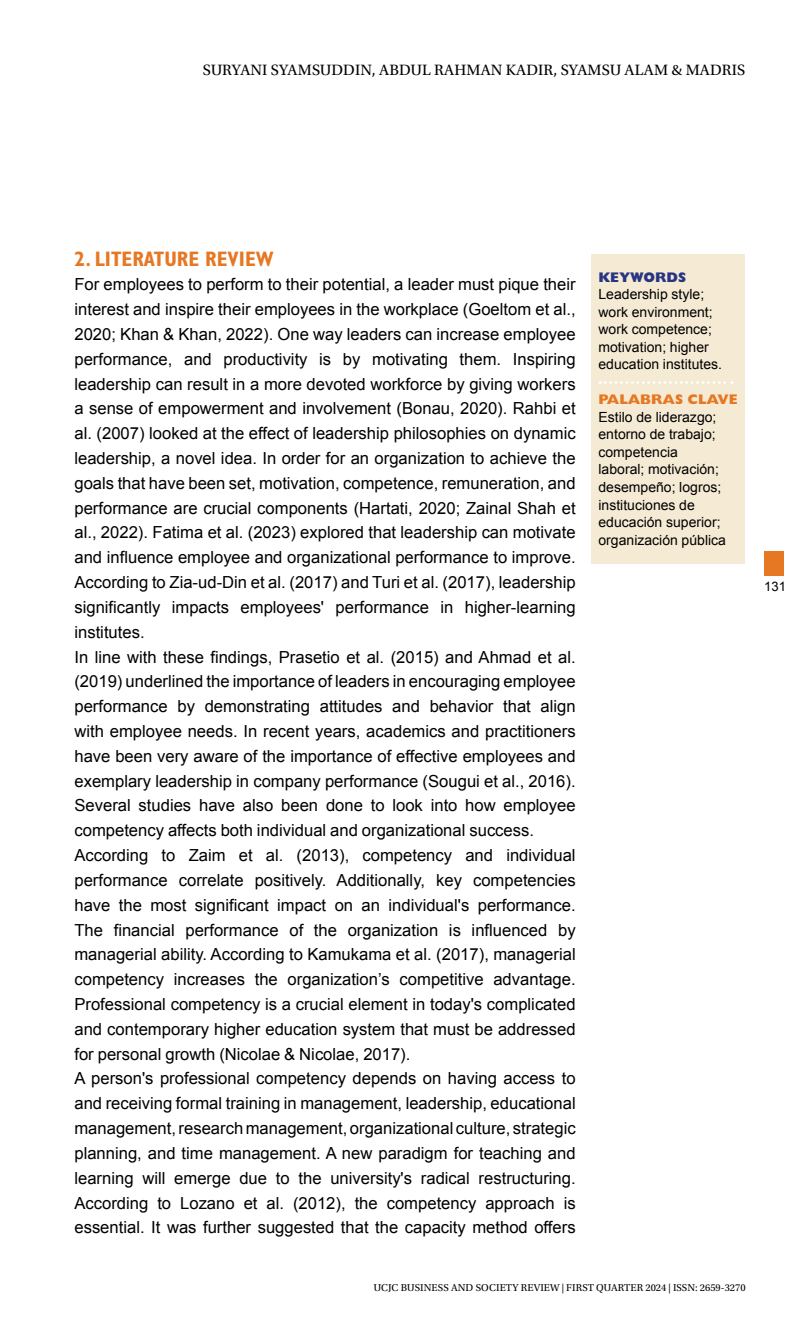
<style>
.page{position:relative;width:809px;height:1340px;background:#fff}
.page>*{position:absolute;margin:0;border:0;box-sizing:border-box;transform-origin:0 0}
.t1{font:700 condensed 21px "Gill Sans Std";color:#e67824}
.t2{font:16.62px/24.8px "Arial";color:#000}
.t3{font:15.75px "Utopia Std";letter-spacing:.01em;color:#000}
.t4{font:14px/17.5px "Arial";color:#000}
.t5{font:800 14px "Gill Sans Std";color:#e67824}
.t6{font:800 14px "Gill Sans Std";color:#283583}
.t7{font:13.12px "Arial";color:#000}
.t8{font:10.5px "Utopia Std";letter-spacing:.01em;color:#000}
</style>
<div class="page">
<div style="left:764px;top:551px;width:20px;height:24px;background:#e67824"></div>
<div style="left:591px;top:254px;width:154px;height:309px;background:#f5ead4"></div>
<svg style="left:600px;top:381px;width:132px;height:3px"></svg>
<p class="t3" style="left:203px;top:61px;width:544px">SURYANI SYAMSUDDIN, ABDUL RAHMAN KADIR, SYAMSU ALAM &amp; MADRIS</p>
<p class="t1" style="left:74px;top:246px;width:201px">2. LITERATURE REVIEW</p>
<p class="t2" style="left:74px;top:272px;width:503px">For employees to perform to their potential, a leader must pique their interest and inspire their employees in the workplace (Goeltom et al., 2020; Khan &amp; Khan, 2022). One way leaders can increase employee performance, and productivity is by motivating them. Inspiring leadership can result in a more devoted workforce by giving workers a sense of empowerment and involvement (Bonau, 2020). Rahbi et al. (2007) looked at the effect of leadership philosophies on dynamic leadership, a novel idea. In order for an organization to achieve the goals that have been set, motivation, competence, remuneration, and performance are crucial components (Hartati, 2020; Zainal Shah et al., 2022). Fatima et al. (2023) explored that leadership can motivate and influence employee and organizational performance to improve.<br>According to Zia-ud-Din et al. (2017) and Turi et al. (2017), leadership significantly impacts employees' performance in higher-learning institutes.<br>In line with these findings, Prasetio et al. (2015) and Ahmad et al. (2019) underlined the importance of leaders in encouraging employee performance by demonstrating attitudes and behavior that align with employee needs. In recent years, academics and practitioners have been very aware of the importance of effective employees and exemplary leadership in company performance (Sougui et al., 2016).<br>Several studies have also been done to look into how employee competency affects both individual and organizational success.<br>According to Zaim et al. (2013), competency and individual performance correlate positively. Additionally, key competencies have the most significant impact on an individual's performance.<br>The financial performance of the organization is influenced by managerial ability. According to Kamukama et al. (2017), managerial competency increases the organization’s competitive advantage.<br>Professional competency is a crucial element in today's complicated and contemporary higher education system that must be addressed for personal growth (Nicolae &amp; Nicolae, 2017).<br>A person's professional competency depends on having access to and receiving formal training in management, leadership, educational management, research management, organizational culture, strategic planning, and time management. A new paradigm for teaching and learning will emerge due to the university's radical restructuring.<br>According to Lozano et al. (2012), the competency approach is essential. It was further suggested that the capacity method offers</p>
<p class="t6" style="left:598px;top:269px;width:89px">KEYWORDS</p>
<p class="t4" style="left:598px;top:286px;width:125px">Leadership style; work environment; work competence; motivation; higher education institutes.</p>
<p class="t5" style="left:598px;top:391px;width:141px">PALABRAS CLAVE</p>
<p class="t4" style="left:598px;top:408px;width:129px">Estilo de liderazgo; entorno de trabajo; competencia laboral; motivación; desempeño; logros; instituciones de educación superior; organización pública</p>
<p class="t8" style="left:374px;top:1281px;width:373px">UCJC BUSINESS AND SOCIETY REVIEW | FIRST QUARTER 2024 | ISSN: 2659-3270</p>
<p class="t7" style="left:764px;top:577px;width:23px">131</p>
</div>
